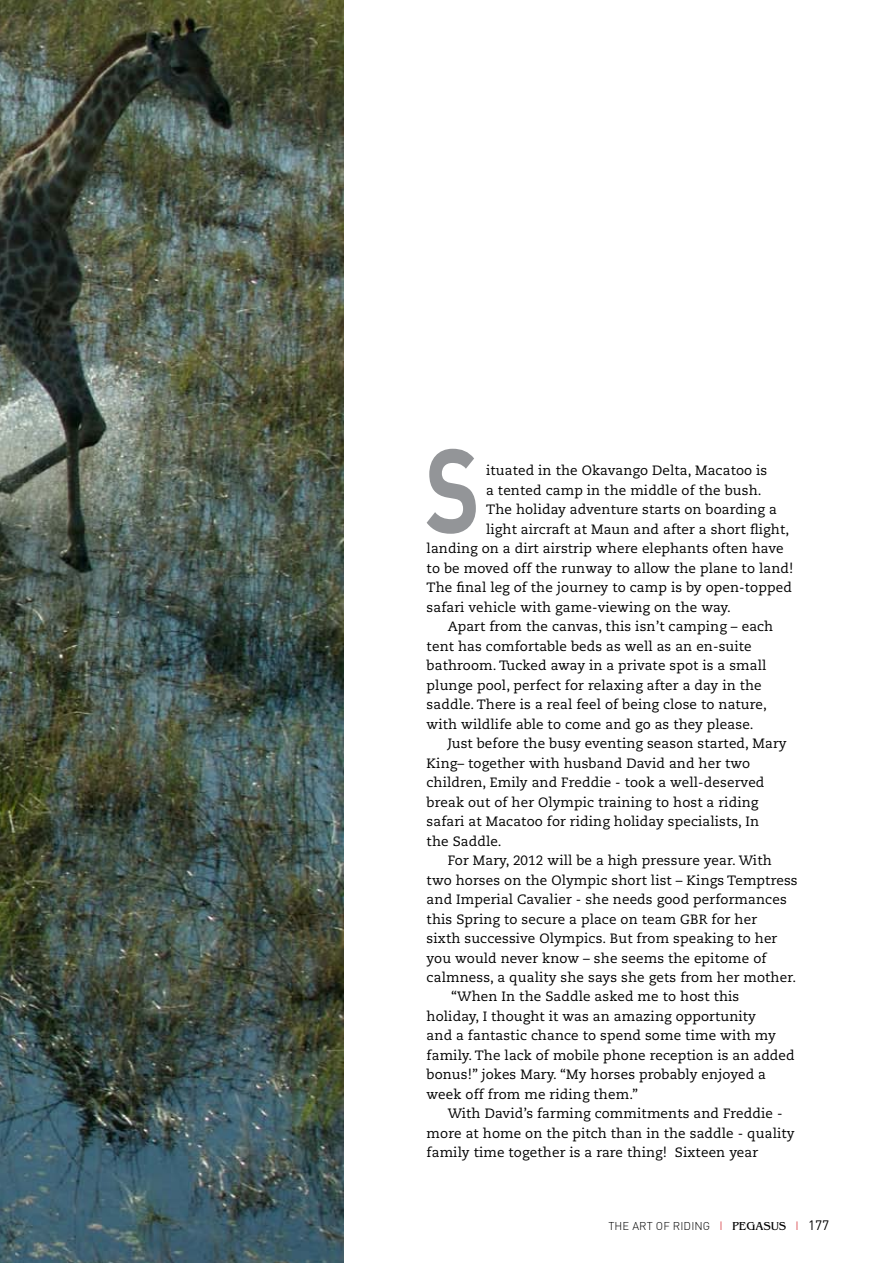
<style>
.page{position:relative;width:893px;height:1263px;background:#fff}
.page>*{position:absolute;margin:0;border:0;box-sizing:border-box;transform-origin:0 0}
.t1{font:700 117.45px "DIN";color:#939598;scale:.8 1}
.t2{font:13.5px "Caecilia";letter-spacing:.01em;color:#000}
.t3{font:300 11.25px "DIN";letter-spacing:.01em;color:#000}
.s1{font-size:12px;color:#d2232a}
.s2{font-family:"Benguiat";font-weight:400;font-size:12px}
.s3{font-weight:400;font-size:13.5px}
</style>
<div class="page">
<img style="left:0;top:0;width:343px;height:1263px">
<h1 class="t1" style="left:425px;top:414px;width:63px">S</h1>
<p class="t2" style="left:486px;top:463px;width:283px">ituated in the Okavango Delta, Macatoo is</p>
<p class="t2" style="left:486px;top:482px;width:277px">a tented camp in the middle of the bush.</p>
<p class="t2" style="left:486px;top:502px;width:292px">The holiday adventure starts on boarding a</p>
<p class="t2" style="left:486px;top:521px;width:305px">light aircraft at Maun and after a short flight,</p>
<p class="t2" style="left:427px;top:541px;width:358px">landing on a dirt airstrip where elephants often have</p>
<p class="t2" style="left:427px;top:560px;width:368px">to be moved off the runway to allow the plane to land!</p>
<p class="t2" style="left:427px;top:579px;width:367px">The final leg of the journey to camp is by open-topped</p>
<p class="t2" style="left:427px;top:599px;width:306px">safari vehicle with game-viewing on the way.</p>
<p class="t2" style="left:448px;top:618px;width:327px">Apart from the canvas, this isn’t camping – each</p>
<p class="t2" style="left:427px;top:638px;width:327px">tent has comfortable beds as well as an en-suite</p>
<p class="t2" style="left:427px;top:657px;width:341px">bathroom. Tucked away in a private spot is a small</p>
<p class="t2" style="left:427px;top:677px;width:337px">plunge pool, perfect for relaxing after a day in the</p>
<p class="t2" style="left:427px;top:696px;width:342px">saddle. There is a real feel of being close to nature,</p>
<p class="t2" style="left:427px;top:716px;width:328px">with wildlife able to come and go as they please.</p>
<p class="t2" style="left:448px;top:735px;width:340px">Just before the busy eventing season started, Mary</p>
<p class="t2" style="left:427px;top:755px;width:325px">King– together with husband David and her two</p>
<p class="t2" style="left:427px;top:774px;width:339px">children, Emily and Freddie - took a well-deserved</p>
<p class="t2" style="left:427px;top:794px;width:333px">break out of her Olympic training to host a riding</p>
<p class="t2" style="left:427px;top:813px;width:334px">safari at Macatoo for riding holiday specialists, In</p>
<p class="t2" style="left:427px;top:833px;width:76px">the Saddle.</p>
<p class="t2" style="left:448px;top:852px;width:326px">For Mary, 2012 will be a high pressure year. With</p>
<p class="t2" style="left:427px;top:872px;width:372px">two horses on the Olympic short list – Kings Temptress</p>
<p class="t2" style="left:427px;top:891px;width:362px">and Imperial Cavalier - she needs good performances</p>
<p class="t2" style="left:427px;top:911px;width:332px">this Spring to secure a place on team GBR for her</p>
<p class="t2" style="left:427px;top:930px;width:352px">sixth successive Olympics. But from speaking to her</p>
<p class="t2" style="left:427px;top:950px;width:341px">you would never know – she seems the epitome of</p>
<p class="t2" style="left:427px;top:969px;width:371px">calmness, a quality she says she gets from her mother.</p>
<p class="t2" style="left:451px;top:989px;width:290px">“When In the Saddle asked me to host this</p>
<p class="t2" style="left:427px;top:1008px;width:331px">holiday, I thought it was an amazing opportunity</p>
<p class="t2" style="left:427px;top:1028px;width:351px">and a fantastic chance to spend some time with my</p>
<p class="t2" style="left:427px;top:1047px;width:370px">family. The lack of mobile phone reception is an added</p>
<p class="t2" style="left:427px;top:1067px;width:341px">bonus!” jokes Mary. “My horses probably enjoyed a</p>
<p class="t2" style="left:427px;top:1086px;width:213px">week off from me riding them.”</p>
<p class="t2" style="left:448px;top:1106px;width:336px">With David’s farming commitments and Freddie -</p>
<p class="t2" style="left:427px;top:1125px;width:369px">more at home on the pitch than in the saddle - quality</p>
<p class="t2" style="left:427px;top:1145px;width:333px">family time together is a rare thing! Sixteen year</p>
<p class="t3" style="left:608px;top:1219px;width:222px">THE ART OF RI DI NG <span class="s1">I</span> <span class="s2">PEGASUS</span> <span class="s1">I</span> <span class="s3">177</span></p>
</div>
